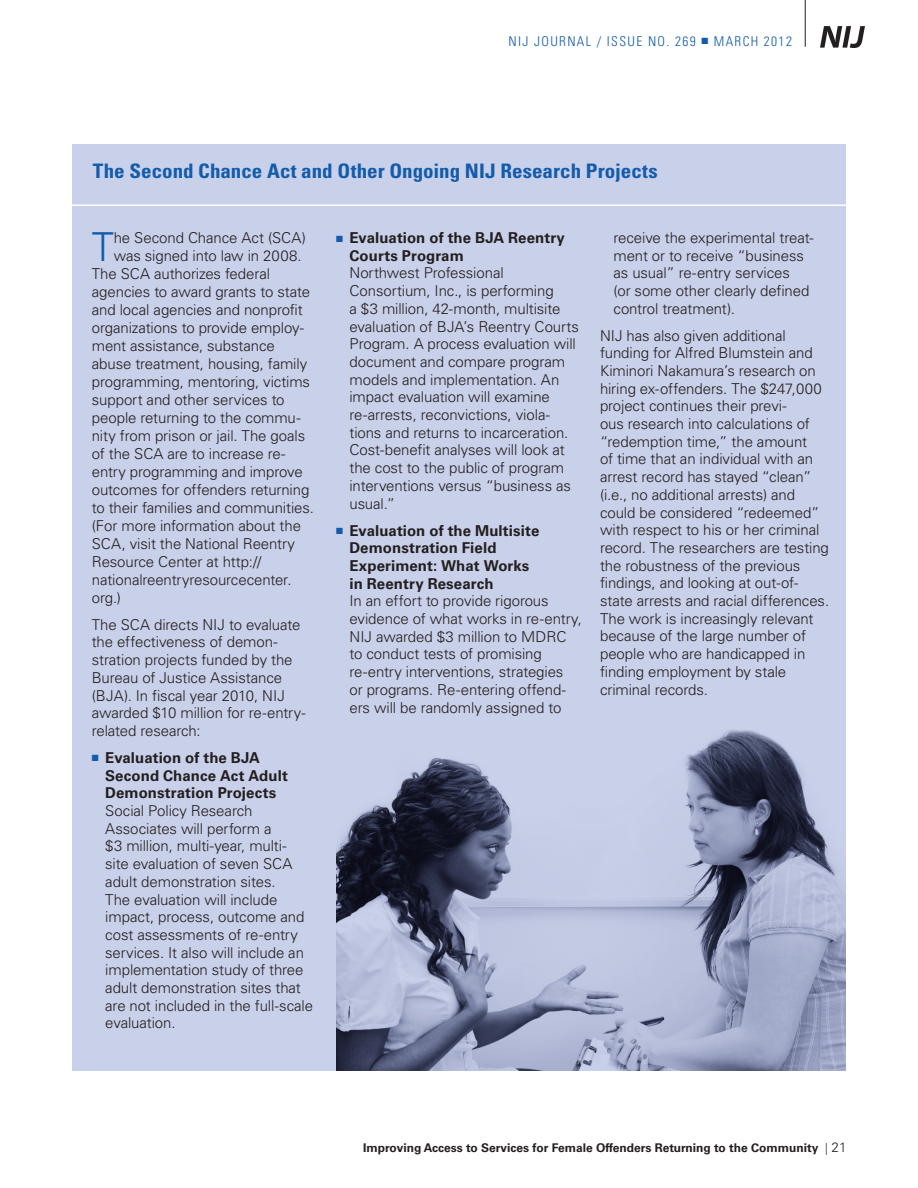
<style>
.page{position:relative;width:918px;height:1188px;background:#fff}
.page>*{position:absolute;margin:0;border:0;box-sizing:border-box;transform-origin:0 0}
._5__Sidebar-first_pa{font:300 39.9px "Univers LT Std";color:#135cab}
.t1{font:700 condensed 19.95px "Univers LT Std";color:#135cab;scale:1.05 1}
._5__Sidebar-body_tex{font:300 15px/17.7px "Univers LT Std";letter-spacing:-.01em;color:#231f20}
._5__Sidebar-first_pa-2{font:300 15px "Univers LT Std";letter-spacing:-.01em;color:#231f20}
._5__Sidebar-body_tex-2{font:700 15px/17.7px "Univers LT Std";letter-spacing:.005em;color:#231f20}
.t2{font:300 condensed 13.5px "Univers LT Std";letter-spacing:.1em;color:#135cab}
.t3{font:700 12px "Univers LT Std";color:#231f20}
.s1{color:#135cab}
.s2{font-weight:300;font-stretch:condensed}
.s3{font-weight:300;font-size:13.5px}
</style>
<div class="page">
<img style="left:821px;top:27px;width:43px;height:21px">
<hr style="left:805px;top:0;width:1px;height:47px;background:#231f20">
<div style="left:72px;top:144px;width:774px;height:927px;background:#c9d0e9"></div>
<hr style="left:58px;top:204px;width:806px;height:2px;background:#fff">
<img style="left:336px;top:730px;width:510px;height:341px">
<p class="t2" style="left:509px;top:33px;width:285px">NIJ JOURNAL / ISSUE NO. 269 ■ MARCH 2012</p>
<p class="t1" style="left:93px;top:158px;width:540px">The Second Chance Act and Other Ongoing NIJ Research Projects</p>
<p class="_5__Sidebar-first_pa" style="left:92px;top:223px;width:24px">T</p>
<p class="_5__Sidebar-first_pa-2" style="left:114px;top:229px;width:194px">he Second Chance Act (SCA)</p>
<p class="_5__Sidebar-first_pa-2" style="left:114px;top:247px;width:190px">was signed into law in 2008.</p>
<p class="_5__Sidebar-first_pa-2" style="left:92px;top:265px;width:180px">The SCA authorizes federal</p>
<p class="_5__Sidebar-first_pa-2" style="left:92px;top:283px;width:220px">agencies to award grants to state</p>
<p class="_5__Sidebar-first_pa-2" style="left:92px;top:301px;width:213px">and local agencies and nonprofit</p>
<p class="_5__Sidebar-first_pa-2" style="left:92px;top:319px;width:214px">organizations to provide employ-</p>
<p class="_5__Sidebar-first_pa-2" style="left:92px;top:337px;width:185px">ment assistance, substance</p>
<p class="_5__Sidebar-first_pa-2" style="left:92px;top:355px;width:217px">abuse treatment, housing, family</p>
<p class="_5__Sidebar-first_pa-2" style="left:92px;top:373px;width:220px">programming, mentoring, victims</p>
<p class="_5__Sidebar-first_pa-2" style="left:92px;top:391px;width:194px">support and other services to</p>
<p class="_5__Sidebar-first_pa-2" style="left:92px;top:409px;width:210px">people returning to the commu-</p>
<p class="_5__Sidebar-first_pa-2" style="left:92px;top:427px;width:215px">nity from prison or jail. The goals</p>
<p class="_5__Sidebar-first_pa-2" style="left:92px;top:445px;width:195px">of the SCA are to increase re-</p>
<p class="_5__Sidebar-first_pa-2" style="left:92px;top:463px;width:212px">entry programming and improve</p>
<p class="_5__Sidebar-first_pa-2" style="left:92px;top:481px;width:219px">outcomes for offenders returning</p>
<p class="_5__Sidebar-first_pa-2" style="left:92px;top:499px;width:224px">to their families and communities.</p>
<p class="_5__Sidebar-first_pa-2" style="left:92px;top:517px;width:211px">(For more information about the</p>
<p class="_5__Sidebar-first_pa-2" style="left:92px;top:535px;width:205px">SCA, visit the National Reentry</p>
<p class="_5__Sidebar-first_pa-2" style="left:92px;top:553px;width:171px">Resource Center at http://</p>
<p class="_5__Sidebar-first_pa-2" style="left:92px;top:571px;width:201px">nationalreentryresourcecenter.</p>
<p class="_5__Sidebar-first_pa-2" style="left:92px;top:589px;width:31px">org.)</p>
<p class="_5__Sidebar-body_tex" style="left:92px;top:616px;width:215px">The SCA directs NIJ to evaluate the effectiveness of demon&shy;stration projects funded by the<br>Bureau of Justice Assistance (BJA). In fiscal year 2010, NIJ awarded $10 million for re-entry&shy;related research:</p>
<p class="_5__Sidebar-body_tex-2" style="left:105px;top:749px;width:184px;text-indent:-13px"><span class="s1">■</span> Evaluation of the BJA<br>Second Chance Act Adult<br>Demonstration Projects</p>
<p class="_5__Sidebar-body_tex" style="left:105px;top:802px;width:209px">Social Policy Research<br>Associates will perform a<br>$3 million, multi-year, multi&shy;site evaluation of seven SCA adult demonstration sites.<br>The evaluation will include impact, process, outcome and cost assessments of re-entry services. It also will include an implementation study of three adult demonstration sites that are not included in the full-scale evaluation.</p>
<p class="_5__Sidebar-body_tex-2" style="left:350px;top:229px;width:217px;text-indent:-14px"><span class="s1">■</span> Evaluation of the BJA Reentry<br>Courts Program</p>
<p class="_5__Sidebar-body_tex" style="left:350px;top:264px;width:231px">Northwest Professional<br>Consortium, Inc., is performing<br>a $3 million, 42-month, multisite evaluation of BJA’s Reentry Courts<br>Program. A process evaluation will document and compare program models and implementation. An impact evaluation will examine re-arrests, reconvictions, viola&shy;tions and returns to incarceration.<br>Cost-benefit analyses will look at the cost to the public of program interventions versus “business as usual.”</p>
<p class="_5__Sidebar-body_tex-2" style="left:350px;top:522px;width:191px;text-indent:-14px"><span class="s1">■</span> Evaluation of the Multisite<br>Demonstration Field<br>Experiment: What Works in Reentry Research</p>
<p class="_5__Sidebar-body_tex" style="left:350px;top:592px;width:234px">In an effort to provide rigorous evidence of what works in re-entry,<br>NIJ awarded $3 million to MDRC to conduct tests of promising re-entry interventions, strategies<br>or programs. Re-entering offend&shy;ers will be randomly assigned to</p>
<p class="_5__Sidebar-body_tex" style="left:614px;top:229px;width:202px">receive the experimental treat&shy;ment or to receive “business as usual” re-entry services<br>(or some other clearly defined control treatment).</p>
<p class="_5__Sidebar-body_tex" style="left:600px;top:326px;width:231px">NIJ has also given additional funding for Alfred Blumstein and<br>Kiminori Nakamura’s research on hiring ex-offenders. The $247,000 project continues their previ-<br>ous research into calculations of “redemption time,” the amount<br>of time that an individual with an arrest record has stayed “clean” (i.e., no additional arrests) and could be considered “redeemed” with respect to his or her criminal record. The researchers are testing the robustness of the previous findings, and looking at out-of&shy;state arrests and racial differences.<br>The work is increasingly relevant because of the large number of people who are handicapped in finding employment by stale criminal records.</p>
<p class="t3" style="left:363px;top:1141px;width:485px">Improving Access to Services for Female Offenders Returning to the Community <span class="s2">|</span> <span class="s3">21</span></p>
</div>
